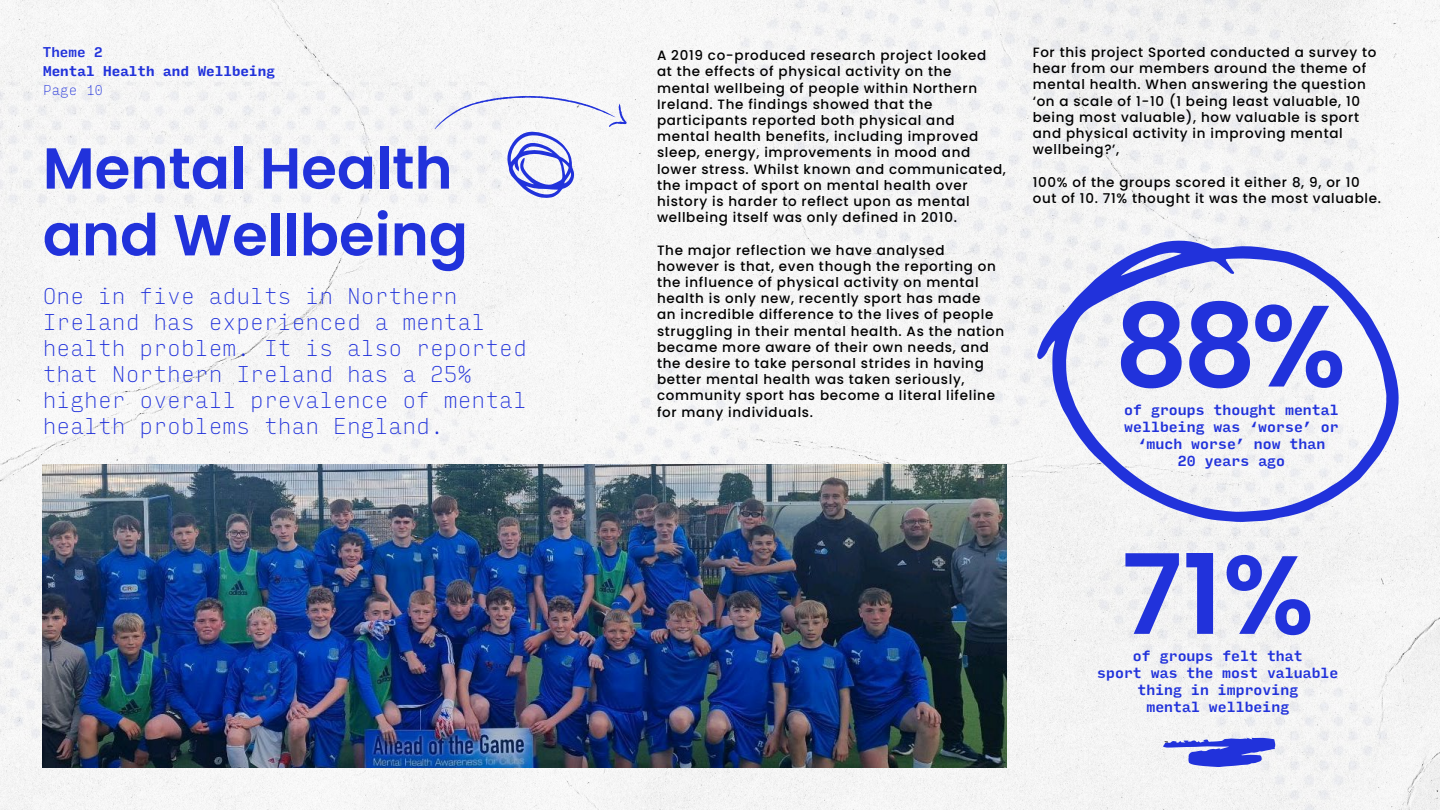
<style>
.page{position:relative;width:1440px;height:810px;background:#f5f5f5}
.page>*{position:absolute;margin:0;border:0;box-sizing:border-box;transform-origin:0 0}
.t1{font:600 57.75px/66.8px "Poppins";color:#2132db}
.t2{font:100 21.75px/26.1px "Input Mono";color:#2132db}
.t3{font:500 14.02px/16.9px "Input Mono";color:#2132db;text-align:center}
.t4{font:500 13.5px/16.2px "Poppins";letter-spacing:.05em;color:#000}
.t5{font:700 13.5px "Input Mono";color:#2132db}
.t6{font:500 13.5px "Input Mono";color:#2132db}
.t7{font:100 13.5px "Input Mono";color:#2132db}
</style>
<div class="page">
<svg style="left:1037px;top:240px;width:362px;height:282px;fill:#f3f3f4"></svg>
<svg style="left:1163px;top:738px;width:113px;height:29px"></svg>
<img style="left:43px;top:465px;width:964px;height:302px">
<svg style="left:435px;top:96px;width:192px;height:102px"></svg>
<svg style="left:1121px;top:301px;width:221px;height:87px"></svg>
<svg style="left:1125px;top:553px;width:185px;height:82px"></svg>
<p class="t6" style="left:43px;top:39px;width:62px">Theme 2</p>
<p class="t5" style="left:43px;top:59px;width:233px">Mental Health and Wellbeing</p>
<p class="t7" style="left:43px;top:78px;width:62px">Page 10</p>
<h1 class="t1" style="left:43px;top:135px;width:427px">Mental Health and Wellbeing</h1>
<h2 class="t2" style="left:43px;top:281px;width:486px">One in five adults in Northern<br>Ireland has experienced a mental health problem. It is also reported that Northern Ireland has a 25% higher overall prevalence of mental health problems than England.</h2>
<p class="t4" style="left:657px;top:48px;width:350px">A 2019 co-produced research project looked<br>at the effects of physical activity on the mental wellbeing of people within Northern Ireland. The findings showed that the participants reported both physical and mental health benefits, including improved sleep, energy, improvements in mood and lower stress. Whilst known and communicated, the impact of sport on mental health over history is harder to reflect upon as mental wellbeing itself was only defined in 2010.</p>
<p class="t4" style="left:657px;top:242px;width:349px">The major reflection we have analysed however is that, even though the reporting on the influence of physical activity on mental health is only new, recently sport has made<br>an incredible difference to the lives of people struggling in their mental health. As the nation became more aware of their own needs, and the desire to take personal strides in having better mental health was taken seriously, community sport has become a literal lifeline for many individuals.</p>
<p class="t4" style="left:1033px;top:44px;width:345px">For this project Sported conducted a survey to hear from our members around the theme of mental health. When answering the question ‘on a scale of 1-10 (1 being least valuable, 10 being most valuable), how valuable is sport and physical activity in improving mental wellbeing?’,</p>
<p class="t4" style="left:1033px;top:174px;width:350px">100% of the groups scored it either 8, 9, or 10 out of 10. 71% thought it was the most valuable.</p>
<p class="t3" style="left:1124px;top:401px;width:216px">of groups thought mental wellbeing was ‘worse’ or ‘much worse’ now than<br>20 years ago</p>
<p class="t3" style="left:1097px;top:647px;width:243px">of groups felt that<br>sport was the most valuable thing in improving<br>mental wellbeing</p>
</div>
